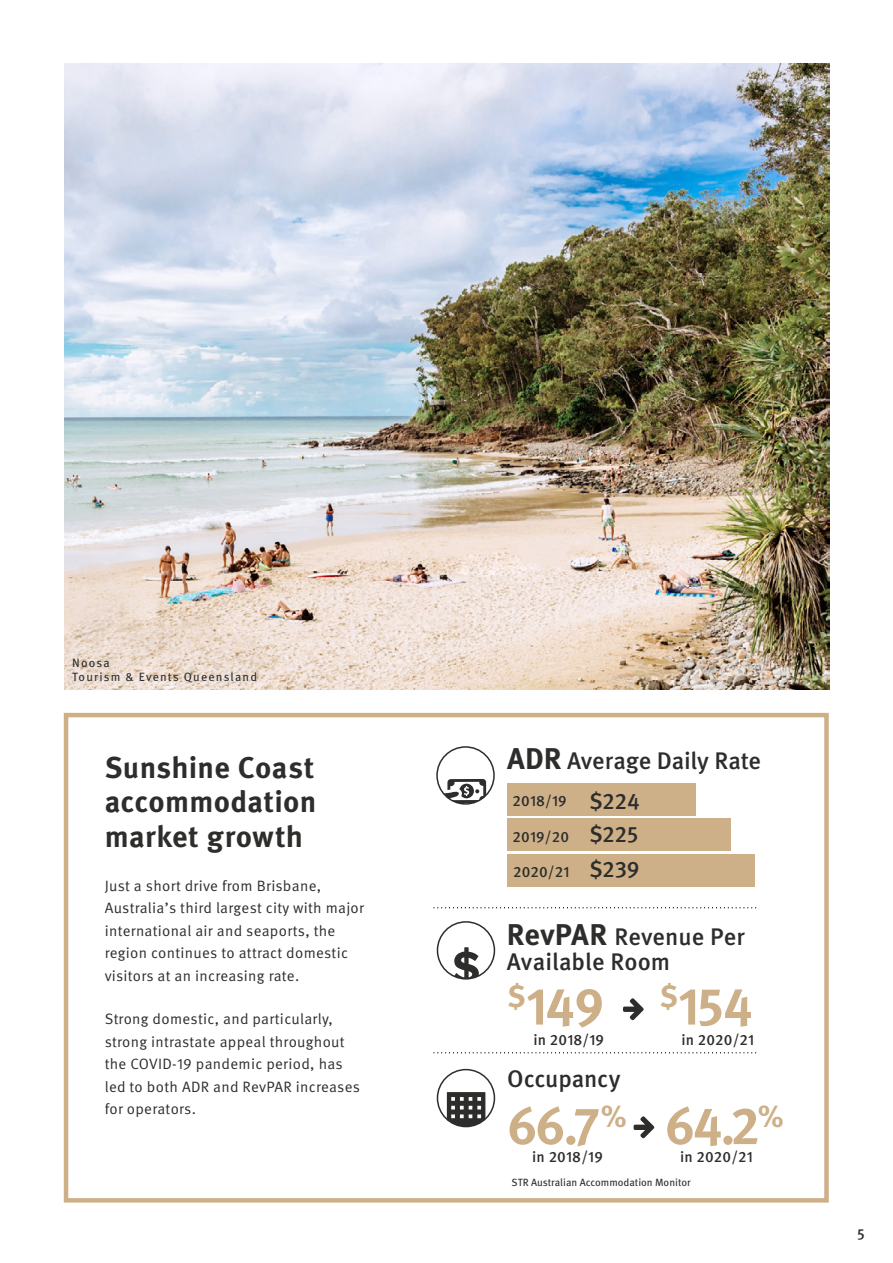
<style>
.page{position:relative;width:893px;height:1263px;background:#fff}
.page>*{position:absolute;margin:0;border:0;box-sizing:border-box;transform-origin:0 0}
.t1{font:700 52.5px "Meta Pro";letter-spacing:-.04em;color:#ceb088}
.Heading_2{font:700 30px/34.5px "Meta Pro";letter-spacing:.01em;color:#2d2d2c;text-align:justify}
.t2{font:500 24px/25.5px "Meta Pro";color:#2d2d2c}
.t3{font:500 22.5px "Meta Pro";color:#2d2d2c}
.Body{font:15px/22.5px "Meta Pro Norm";letter-spacing:.02em;color:#2d2d2c}
.t4{font:500 15px "Meta Pro";letter-spacing:.01em;color:#2d2d2c}
.t5{font:12px/14.4px "Meta Pro";letter-spacing:.095em;color:#2d2d2c}
.t6{font:10.5px "Meta Pro";color:#2d2d2c}
.s1{font-weight:700;font-size:30px}
.s2{font-size:22.5px}
</style>
<div class="page">
<svg style="left:434px;top:907px;width:322px;height:1px"></svg>
<svg style="left:438px;top:779px;width:48px;height:24px"></svg>
<div style="left:436px;top:746px;width:59px;height:59px;border:2px solid #2d2d2c;border-radius:50%"></div>
<div style="left:507px;top:818px;width:224px;height:33px;background:#ceb088"></div>
<div style="left:507px;top:854px;width:248px;height:32px;background:#ceb088"></div>
<div style="left:507px;top:783px;width:188px;height:32px;background:#ceb088"></div>
<svg style="left:453px;top:947px;width:26px;height:32px"></svg>
<div style="left:437px;top:921px;width:58px;height:58px;border:2px solid #2d2d2c;border-radius:50%"></div>
<svg style="left:434px;top:1052px;width:322px;height:1px"></svg>
<svg style="left:623px;top:998px;width:21px;height:22px"></svg>
<svg style="left:447px;top:1092px;width:38px;height:34px"></svg>
<div style="left:437px;top:1069px;width:58px;height:58px;border:2px solid #2d2d2c;border-radius:50%"></div>
<svg style="left:634px;top:1116px;width:20px;height:22px"></svg>
<img style="left:64px;top:64px;width:765px;height:626px">
<div style="left:64px;top:713px;width:765px;height:489px;border:4px solid #ceb088"></div>
<p class="t5" style="left:72px;top:654px;width:186px">Noosa<br>Tourism &amp; Events Queensland</p>
<h2 class="Heading_2" style="left:105px;top:748px;width:213px">Sunshine Coast accommodation market growth</h2>
<p class="Body" style="left:105px;top:873px;width:261px">Just a short drive from Brisbane, Australia’s third largest city with major international air and seaports, the region continues to attract domestic visitors at an increasing rate.</p>
<p class="Body" style="left:105px;top:1007px;width:257px">Strong domestic, and particularly, strong intrastate appeal throughout the COVID-19 pandemic period, has led to both ADR and RevPAR increases for operators.</p>
<p class="t2" style="left:507px;top:746px;width:255px"><span class="s1">ADR</span> Average Daily Rate</p>
<p class="t4" style="left:513px;top:789px;width:129px">2018/19 <span class="s2">$224</span></p>
<p class="t4" style="left:513px;top:825px;width:128px">2019/20 <span class="s2">$225</span></p>
<p class="t3" style="left:589px;top:851px;width:52px">$239</p>
<p class="t4" style="left:513px;top:860px;width:58px">2020/21</p>
<p class="t2" style="left:507px;top:922px;width:240px"><span class="s1">RevPAR</span> Revenue Per<br>Available Room</p>
<p class="t1" style="left:508px;top:965px;width:247px"><sup>$</sup>149 <sup>$</sup>154</p>
<p class="t4" style="left:534px;top:1028px;width:72px">in 2018/19</p>
<p class="t4" style="left:681px;top:1028px;width:74px">in 2020/21</p>
<p class="t2" style="left:507px;top:1064px;width:115px">Occupancy</p>
<p class="t1" style="left:507px;top:1085px;width:121px">66.7<sup>%</sup></p>
<p class="t4" style="left:532px;top:1145px;width:72px">in 2018/19</p>
<p class="t1" style="left:665px;top:1085px;width:121px">64.2<sup>%</sup></p>
<p class="t4" style="left:680px;top:1145px;width:74px">in 2020/21</p>
<p class="t6" style="left:512px;top:1174px;width:181px">STR Australian Accommodation Monitor</p>
<p class="t4" style="left:857px;top:1220px;width:9px">5</p>
</div>
